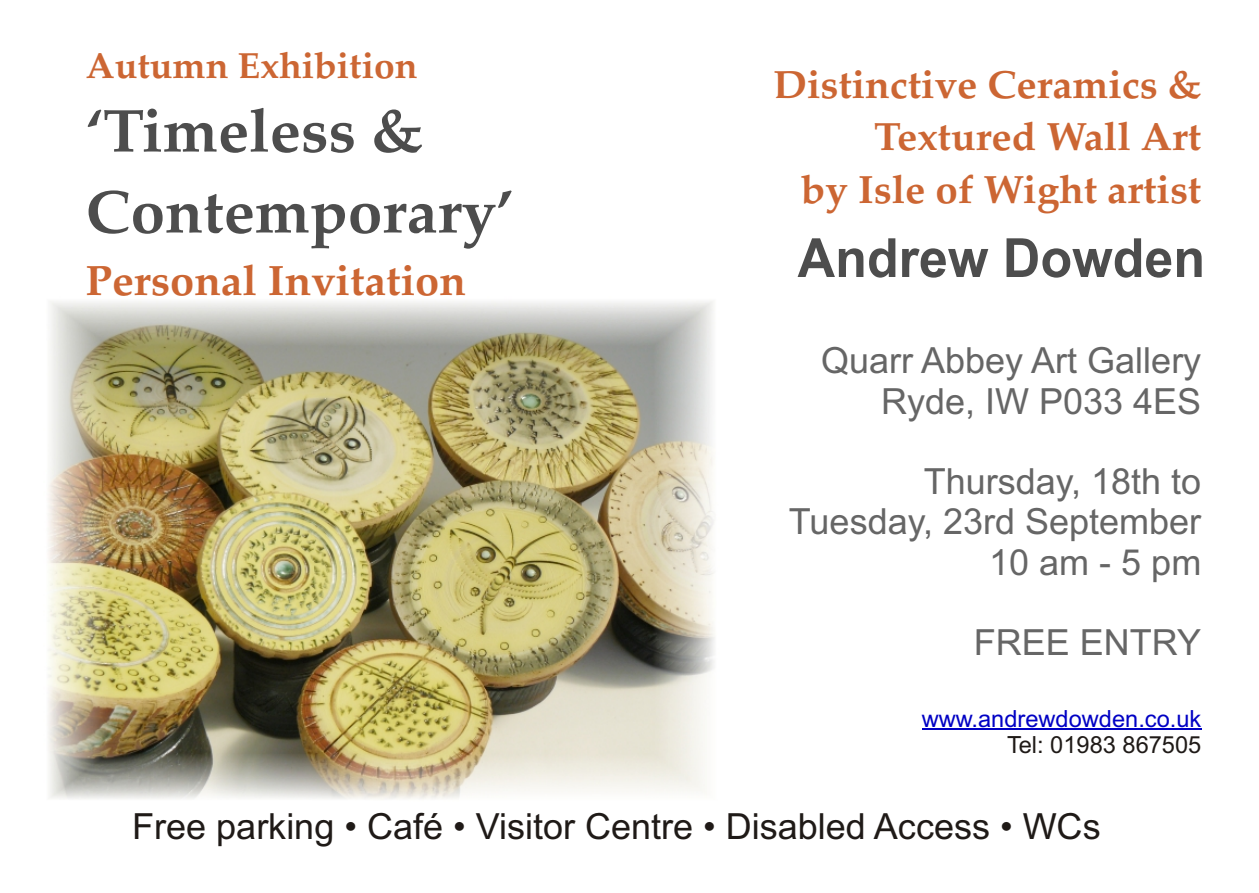
<style>
.page{position:relative;width:1259px;height:893px;background:#fff}
.page>*{position:absolute;margin:0;border:0;box-sizing:border-box;transform-origin:0 0}
.t1{font:700 60px/81px "Palatino Linotype";color:#4d4d4d}
.t2{font:700 54px "Arial";color:#4d4d4d;scale:.96 1}
.t3{font:700 42px "Palatino Linotype";color:#c63}
.t4{font:700 39px/52.5px "Palatino Linotype";color:#c63;text-align:right}
.t5{font:36px/40.2px "Arial";color:#666;text-align:right}
.t6{font:36px "Arial";color:#1f1a17}
.t7{font:700 36px "Palatino Linotype";color:#c63}
.t8{font:23.7px "Arial";color:#0000c4}
.t9{font:23.7px "Arial";color:#1f1a17}
</style>
<div class="page">
<hr style="left:921px;top:729px;width:280px;height:1px;background:#0000c4">
<img style="left:48px;top:301px;width:667px;height:498px">
<p class="t7" style="left:86px;top:51px;width:333px">Autumn Exhibition</p>
<h1 class="t1" style="left:86px;top:98px;width:429px">‘Timeless &amp;<br>Contemporary’</h1>
<p class="t3" style="left:86px;top:264px;width:382px">Personal Invitation</p>
<p class="t4" style="left:773px;top:63px;width:429px">Distinctive Ceramics &amp;<br>Textured Wall Art<br>by Isle of Wight artist</p>
<h2 class="t2" style="left:797px;top:238px;width:426px">Andrew Dowden</h2>
<p class="t5" style="left:821px;top:344px;width:382px">Quarr Abbey Art Gallery<br>Ryde, IW P033 4ES</p>
<p class="t5" style="left:789px;top:465px;width:414px">Thursday, 18th to<br>Tuesday, 23rd September<br>10 am - 5 pm</p>
<p class="t5" style="left:974px;top:626px;width:229px">FREE ENTRY</p>
<p class="t8" style="left:921px;top:709px;width:281px">www.andrewdowden.co.uk</p>
<p class="t9" style="left:1007px;top:736px;width:196px">Tel: 01983 867505</p>
<p class="t6" style="left:132px;top:813px;width:970px">Free parking • Café • Visitor Centre • Disabled Access • WCs</p>
</div>
